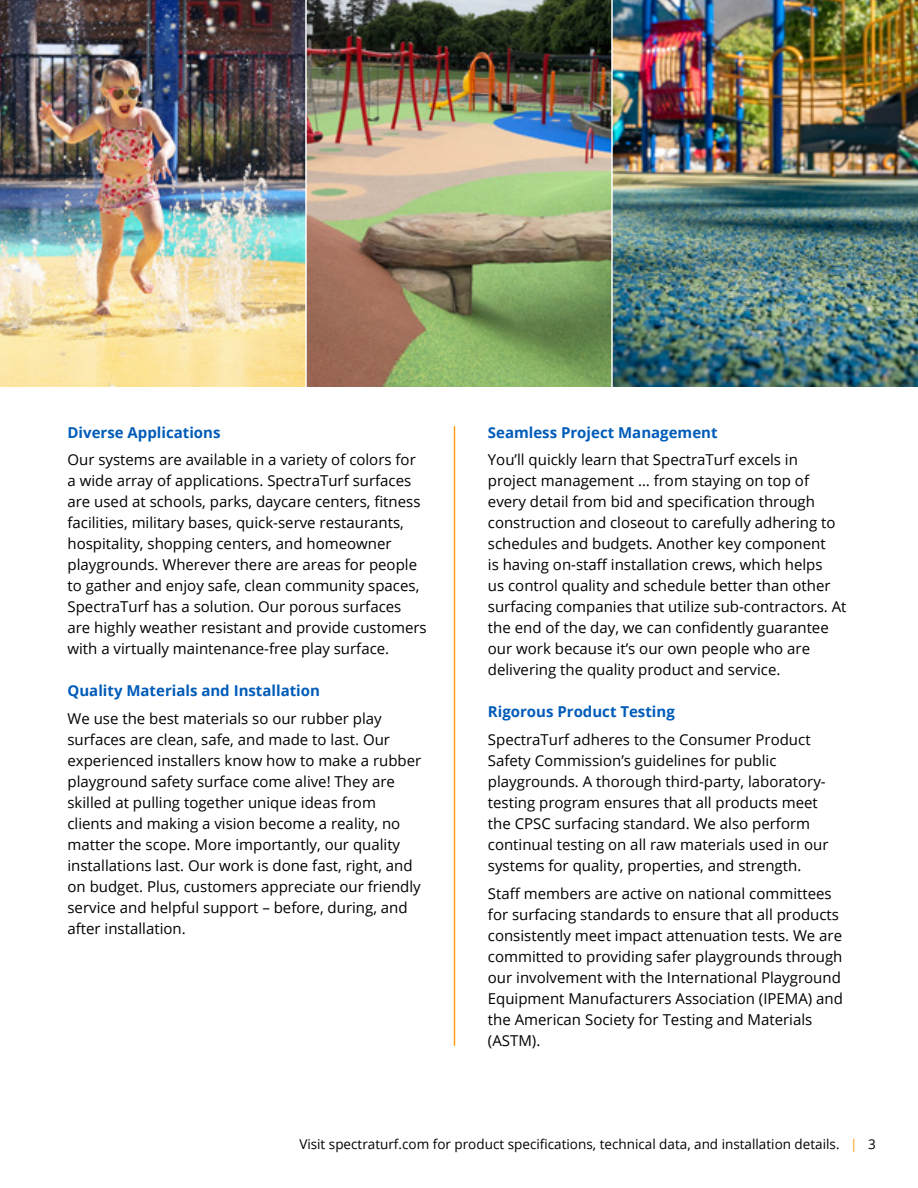
<style>
.page{position:relative;width:918px;height:1188px;background:#fff}
.page>*{position:absolute;margin:0;border:0;box-sizing:border-box;transform-origin:0 0}
.t1{font:15px/21px "Open Sans";color:#000}
.t2{font:700 15px "Open Sans";color:#005cb9}
.t3{font:13.5px "Open Sans";color:#000}
.s1{color:#ff9e1a}
</style>
<div class="page">
<img style="left:0;top:0;width:918px;height:387px">
<hr style="left:454px;top:426px;width:1px;height:620px;background:#ff9e1a">
<hr style="left:305px;top:0;width:2px;height:387px;background:#fff">
<hr style="left:611px;top:0;width:2px;height:390px;background:#fff">
<p class="t2" style="left:68px;top:422px;width:155px">Diverse Applications</p>
<p class="t1" style="left:68px;top:449px;width:361px">Our systems are available in a variety of colors for a wide array of applications. SpectraTurf surfaces are used at schools, parks, daycare centers, fitness facilities, military bases, quick-serve restaurants, hospitality, shopping centers, and homeowner playgrounds. Wherever there are areas for people to gather and enjoy safe, clean community spaces, SpectraTurf has a solution. Our porous surfaces are highly weather resistant and provide customers with a virtually maintenance-free play surface.</p>
<p class="t2" style="left:68px;top:680px;width:254px">Quality Materials and Installation</p>
<p class="t1" style="left:68px;top:708px;width:355px">We use the best materials so our rubber play surfaces are clean, safe, and made to last. Our experienced installers know how to make a rubber playground safety surface come alive! They are skilled at pulling together unique ideas from clients and making a vision become a reality, no matter the scope. More importantly, our quality installations last. Our work is done fast, right, and on budget. Plus, customers appreciate our friendly service and helpful support – before, during, and after installation.</p>
<p class="t2" style="left:488px;top:422px;width:231px">Seamless Project Management</p>
<p class="t1" style="left:488px;top:449px;width:360px">You’ll quickly learn that SpectraTurf excels in project management … from staying on top of every detail from bid and specification through construction and closeout to carefully adhering to schedules and budgets. Another key component<br>is having on-staff installation crews, which helps<br>us control quality and schedule better than other surfacing companies that utilize sub-contractors. At the end of the day, we can confidently guarantee our work because it’s our own people who are delivering the quality product and service.</p>
<p class="t2" style="left:488px;top:701px;width:188px">Rigorous Product Testing</p>
<p class="t1" style="left:488px;top:729px;width:342px">SpectraTurf adheres to the Consumer Product Safety Commission’s guidelines for public playgrounds. A thorough third-party, laboratory&shy;testing program ensures that all products meet the CPSC surfacing standard. We also perform continual testing on all raw materials used in our systems for quality, properties, and strength.</p>
<p class="t1" style="left:488px;top:882px;width:357px">Staff members are active on national committees for surfacing standards to ensure that all products consistently meet impact attenuation tests. We are committed to providing safer playgrounds through our involvement with the International Playground Equipment Manufacturers Association (IPEMA) and the American Society for Testing and Materials (ASTM).</p>
<p class="t3" style="left:299px;top:1135px;width:578px">Visit spectraturf.com for product specifications, technical data, and installation details. <span class="s1">|</span> 3</p>
</div>
